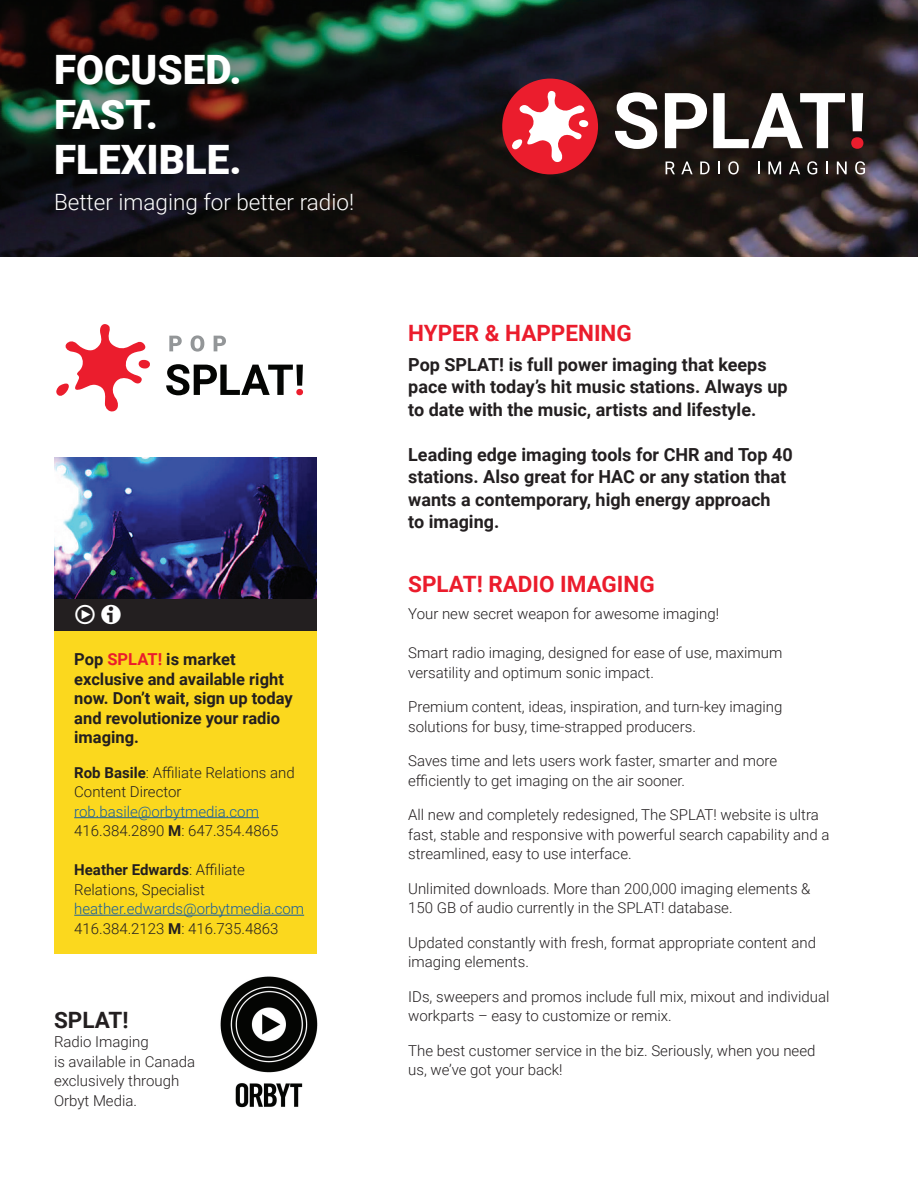
<style>
.page{position:relative;width:918px;height:1188px;background:#fff}
.page>*{position:absolute;margin:0;border:0;box-sizing:border-box;transform-origin:0 0}
.t1{font:900 40.5px/45px "Roboto";color:#fff}
.t2{font:24px "Eclectic Web STF";color:#fff}
.t3{font:700 22.5px "Roboto";color:#eb1c2c}
.t4{font:300 22.5px "Roboto";color:#fff}
.t5{font:700 22.5px "Roboto";color:#231f20}
.t6{font:700 18px/22.5px "Roboto";color:#231f20}
.t7{font:700 16.5px/19.5px "Roboto";color:#231f20}
.t8{font:300 15px/19.5px "Roboto";color:#231f20}
.t9{font:300 15px/19.5px "Roboto";color:#175d9e}
.s1{color:#eb1c2c}
.s2{font-weight:700}
.s3{color:#231f20}
.s4{font-weight:700;color:#231f20}
</style>
<div class="page">
<img style="left:0;top:0;width:918px;height:256px">
<svg style="left:56px;top:324px;width:94px;height:87px"></svg>
<svg style="left:166px;top:364px;width:137px;height:31px"></svg>
<svg style="left:169px;top:336px;width:13px;height:15px"></svg>
<svg style="left:191px;top:335px;width:13px;height:17px"></svg>
<svg style="left:214px;top:336px;width:12px;height:15px"></svg>
<svg style="left:615px;top:92px;width:42px;height:57px"></svg>
<svg style="left:665px;top:93px;width:42px;height:55px"></svg>
<svg style="left:713px;top:93px;width:132px;height:55px"></svg>
<svg style="left:851px;top:93px;width:12px;height:38px"></svg>
<svg style="left:851px;top:137px;width:12px;height:12px"></svg>
<svg style="left:666px;top:162px;width:9px;height:12px"></svg>
<svg style="left:681px;top:162px;width:12px;height:12px"></svg>
<svg style="left:700px;top:162px;width:10px;height:12px"></svg>
<svg style="left:718px;top:162px;width:2px;height:12px"></svg>
<svg style="left:728px;top:161px;width:11px;height:13px"></svg>
<svg style="left:758px;top:162px;width:1px;height:12px"></svg>
<svg style="left:768px;top:162px;width:13px;height:12px"></svg>
<svg style="left:789px;top:162px;width:11px;height:12px"></svg>
<svg style="left:807px;top:161px;width:10px;height:13px"></svg>
<svg style="left:826px;top:162px;width:2px;height:12px"></svg>
<svg style="left:837px;top:162px;width:10px;height:12px"></svg>
<svg style="left:855px;top:161px;width:10px;height:13px"></svg>
<div style="left:502px;top:79px;width:96px;height:95px;background:#eb1d2d;border-radius:50%"></div>
<svg style="left:511px;top:90px;width:78px;height:73px"></svg>
<img style="left:54px;top:457px;width:262px;height:142px">
<div style="left:54px;top:631px;width:262px;height:323px;background:#fbd81e"></div>
<hr style="left:74px;top:817px;width:185px;height:1px;background:#175d9e">
<hr style="left:74px;top:915px;width:230px;height:1px;background:#175d9e">
<img style="left:220px;top:976px;width:98px;height:132px">
<div style="left:54px;top:599px;width:262px;height:32px;background:#231f20"></div>
<h1 class="t1" style="left:54px;top:46px;width:189px">FOCUSED.<br>FAST.<br>FLEXIBLE.</h1>
<h3 class="t4" style="left:54px;top:187px;width:302px">Better imaging for better radio!</h3>
<h2 class="t2" style="left:74px;top:604px;width:49px">Xb</h2>
<p class="t7" style="left:74px;top:649px;width:220px">Pop <span class="s1">SPLAT!</span> is market exclusive and available right now. Don’t wait, sign up today and revolutionize your radio imaging.</p>
<p class="t8" style="left:74px;top:762px;width:222px"><span class="s2">Rob Basile</span>: Affiliate Relations and<br>Content Director</p>
<p class="t9" style="left:74px;top:801px;width:206px">rob.basile@orbytmedia.com<br><span class="s3">416.384.2890</span> <span class="s4">M</span><span class="s3">: 647.354.4865</span></p>
<p class="t8" style="left:74px;top:859px;width:172px"><span class="s2">Heather Edwards</span>: Affiliate<br>Relations, Specialist</p>
<p class="t9" style="left:74px;top:898px;width:231px">heather.edwards@orbytmedia.com<br><span class="s3">416.384.2123</span> <span class="s4">M</span><span class="s3">: 416.735.4863</span></p>
<h3 class="t5" style="left:54px;top:1004px;width:76px">SPLAT!</h3>
<p class="t8" style="left:54px;top:1032px;width:143px">Radio Imaging<br>is available in Canada exclusively through<br>Orbyt Media.</p>
<h3 class="t3" style="left:408px;top:317px;width:225px">HYPER &amp; HAPPENING</h3>
<p class="t6" style="left:408px;top:353px;width:381px">Pop SPLAT! is full power imaging that keeps pace with today’s hit music stations. Always up to date with the music, artists and lifestyle.</p>
<p class="t6" style="left:408px;top:443px;width:386px">Leading edge imaging tools for CHR and Top 40 stations. Also great for HAC or any station that wants a contemporary, high energy approach<br>to imaging.</p>
<h3 class="t3" style="left:408px;top:569px;width:248px">SPLAT! RADIO IMAGING</h3>
<p class="t8" style="left:408px;top:604px;width:312px">Your new secret weapon for awesome imaging!</p>
<p class="t8" style="left:408px;top:643px;width:376px">Smart radio imaging, designed for ease of use, maximum versatility and optimum sonic impact.</p>
<p class="t8" style="left:408px;top:697px;width:376px">Premium content, ideas, inspiration, and turn-key imaging solutions for busy, time-strapped producers.</p>
<p class="t8" style="left:408px;top:751px;width:370px">Saves time and lets users work faster, smarter and more efficiently to get imaging on the air sooner.</p>
<p class="t8" style="left:408px;top:805px;width:423px">All new and completely redesigned, The SPLAT! website is ultra fast, stable and responsive with powerful search capability and a streamlined, easy to use interface.</p>
<p class="t8" style="left:408px;top:878px;width:404px">Unlimited downloads. More than 200,000 imaging elements &amp;<br>150 GB of audio currently in the SPLAT! database.</p>
<p class="t8" style="left:408px;top:932px;width:409px">Updated constantly with fresh, format appropriate content and imaging elements.</p>
<p class="t8" style="left:408px;top:986px;width:423px">IDs, sweepers and promos include full mix, mixout and individual workparts – easy to customize or remix.</p>
<p class="t8" style="left:408px;top:1040px;width:409px">The best customer service in the biz. Seriously, when you need us, we’ve got your back!</p>
</div>
